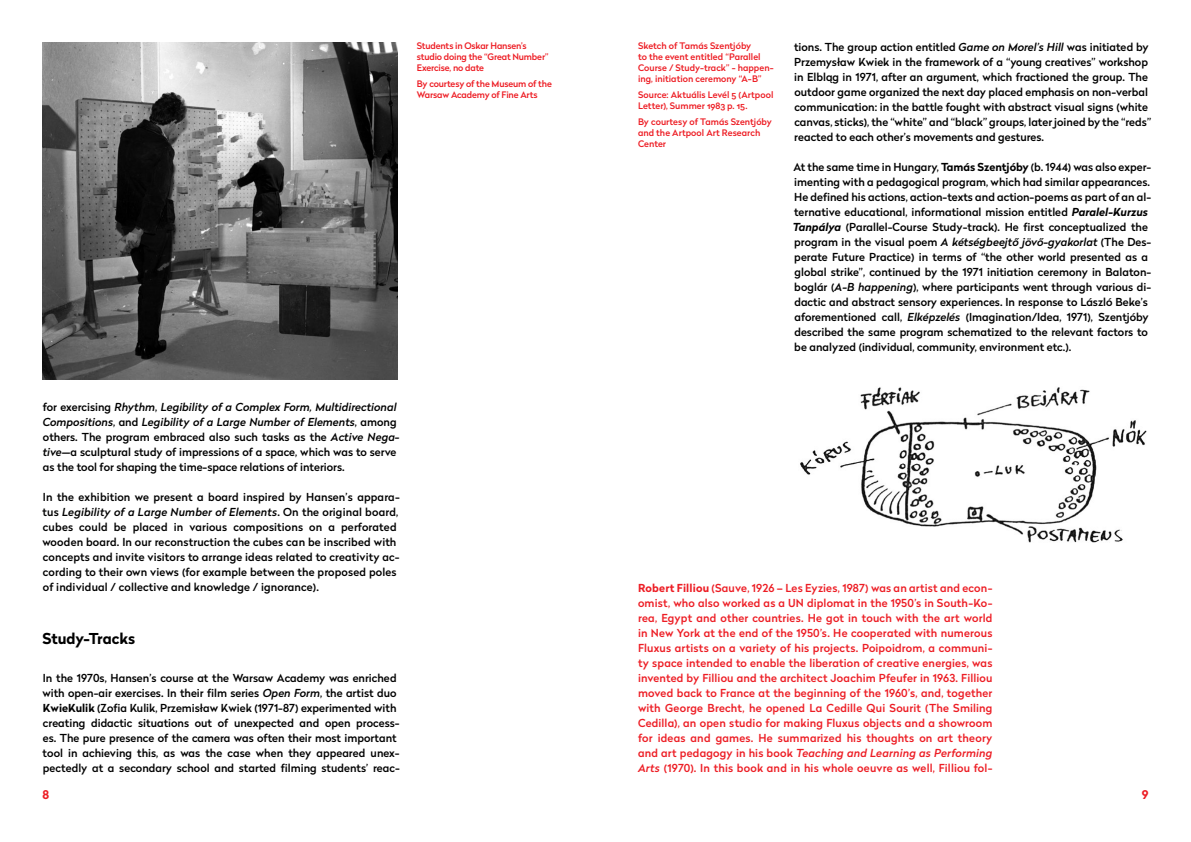
<style>
.page{position:relative;width:1191px;height:842px;background:#fff}
.page>*{position:absolute;margin:0;border:0;box-sizing:border-box;transform-origin:0 0}
.t1{font:700 15px "Radikal";letter-spacing:-.005em;color:#000}
.t2{font:700 12px "Radikal";color:#ed1d24}
.t3{font:500 11px/15px "Radikal";color:#000}
.t4{font:500 11px/15px "Radikal";letter-spacing:.015em;color:#ed1d24;text-align:justify}
.t5{font:500 9px/10.8px "Radikal";color:#ed1d24}
.s1{font-style:italic}
.s2{font-weight:700}
.s3{font-weight:700;font-style:italic}
</style>
<div class="page">
<img style="left:800px;top:387px;width:347px;height:156px">
<img style="left:43px;top:43px;width:354px;height:337px">
<p class="t5" style="left:417px;top:40px;width:133px">Students in Oskar Hansen’s studio doing the “Great Number”<br>Exercise, no date</p>
<p class="t5" style="left:417px;top:78px;width:137px">By courtesy of the Museum of the<br>Warsaw Academy of Fine Arts</p>
<p class="t3" style="left:43px;top:399px;width:358px">for exercising <span class="s1">Rhythm</span>, <span class="s1">Legibility of a Complex Form, Multidirectional Compositions</span>, and <span class="s1">Legibility of a Large Number of Elements</span>, among others. The program embraced also such tasks as the <span class="s1">Active Nega&shy;tive—</span>a sculptural study of impressions of a space, which was to serve as the tool for shaping the time-space relations of interiors.</p>
<p class="t3" style="left:42px;top:489px;width:359px">In the exhibition we present a board inspired by Hansen’s appara&shy;tus <span class="s1">Legibility of a Large Number of Elements</span>. On the original board, cubes could be placed in various compositions on a perforated wooden board. In our reconstruction the cubes can be inscribed with concepts and invite visitors to arrange ideas related to creativity ac&shy;cording to their own views (for example between the proposed poles of individual / collective and knowledge / ignorance).</p>
<h1 class="t1" style="left:43px;top:628px;width:94px">Study-Tracks</h1>
<p class="t3" style="left:42px;top:670px;width:359px">In the 1970s, Hansen’s course at the Warsaw Academy was enriched with open-air exercises. In their film series <span class="s1">Open Form</span>, the artist duo <span class="s2">KwieKulik</span> (Zofia Kulik, Przemisław Kwiek (1971-87) experimented with creating didactic situations out of unexpected and open process&shy;es. The pure presence of the camera was often their most important tool in achieving this, as was the case when they appeared unex&shy;pectedly at a secondary school and started filming students’ reac-</p>
<p class="t2" style="left:43px;top:786px;width:8px">8</p>
<p class="t5" style="left:638px;top:40px;width:137px">Sketch of Tamás Szentjóby<br>to the event entitled “Parallel<br>Course / Study-track” - happen&shy;ing, initiation ceremony “A-B”</p>
<p class="t5" style="left:638px;top:89px;width:137px">Source: Aktuális Levél 5 (Artpool<br>Letter), Summer 1983 p. 15.</p>
<p class="t5" style="left:638px;top:117px;width:135px">By courtesy of Tamás Szentjóby and the Artpool Art Research<br>Center</p>
<p class="t3" style="left:794px;top:39px;width:359px">tions. The group action entitled <span class="s1">Game on Morel’s Hill</span> was initiated by Przemysław Kwiek in the framework of a “young creatives” workshop in Elbląg in 1971, after an argument, which fractioned the group. The outdoor game organized the next day placed emphasis on non-verbal communication: in the battle fought with abstract visual signs (white canvas, sticks), the “white” and “black” groups, later joined by the “reds” reacted to each other’s movements and gestures.</p>
<p class="t3" style="left:793px;top:159px;width:360px">At the same time in Hungary, <span class="s2">Tamás Szentjóby</span> (b. 1944) was also exper&shy;imenting with a pedagogical program, which had similar appearances.<br>He defined his actions, action-texts and action-poems as part of an al&shy;ternative educational, informational mission entitled <span class="s3">Paralel-Kurzus Tanpálya</span> (Parallel-Course Study-track). He first conceptualized the program in the visual poem <span class="s1">A kétségbeejtő jövő-gyakorlat</span> (The Des&shy;perate Future Practice) in terms of “the other world presented as a global strike”, continued by the 1971 initiation ceremony in Balaton&shy;boglár (<span class="s1">A-B happening</span>), where participants went through various di&shy;dactic and abstract sensory experiences. In response to László Beke’s aforementioned call, <span class="s1">Elképzelés</span> (Imagination/Idea, 1971), Szentjóby described the same program schematized to the relevant factors to be analyzed (individual, community, environment etc.).</p>
<p class="t4" style="left:638px;top:580px;width:356px"><span class="s2">Robert Filliou</span> (Sauve, 1926 – Les Eyzies, 1987) was an artist and econ&shy;omist, who also worked as a UN diplomat in the 1950’s in South-Ko&shy;rea, Egypt and other countries. He got in touch with the art world in New York at the end of the 1950’s. He cooperated with numerous Fluxus artists on a variety of his projects. Poipoidrom, a communi&shy;ty space intended to enable the liberation of creative energies, was invented by Filliou and the architect Joachim Pfeufer in 1963. Filliou moved back to France at the beginning of the 1960’s, and, together with George Brecht, he opened La Cedille Qui Sourit (The Smiling Cedilla), an open studio for making Fluxus objects and a showroom for ideas and games. He summarized his thoughts on art theory and art pedagogy in his book <span class="s1">Teaching and Learning as Performing Arts</span> (1970). In this book and in his whole oeuvre as well, Filliou fol-</p>
<p class="t2" style="left:1141px;top:786px;width:8px">9</p>
</div>
